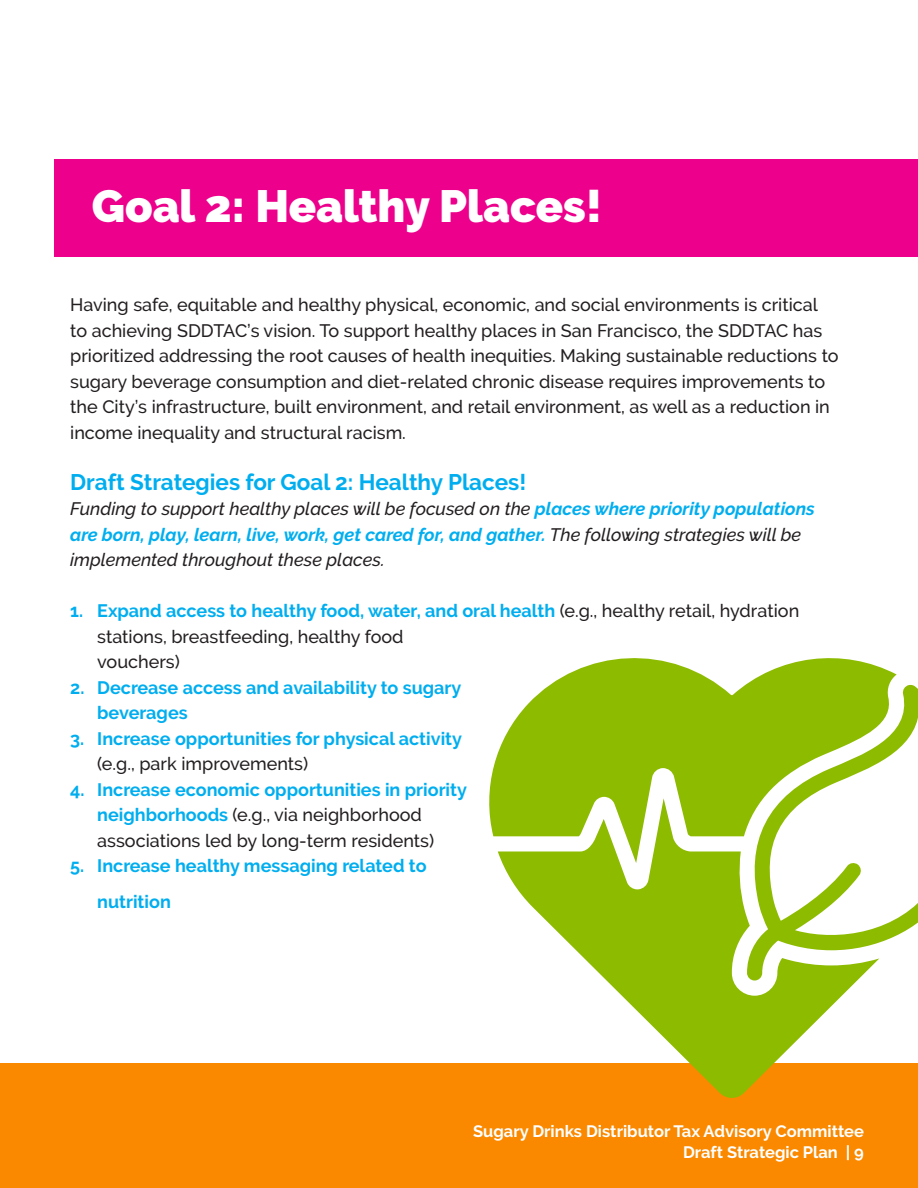
<style>
.page{position:relative;width:918px;height:1188px;background:#fff}
.page>*{position:absolute;margin:0;border:0;box-sizing:border-box;transform-origin:0 0}
.t1{font:900 45px "Raleway";color:#fff}
.t2{font:700 22.5px "Raleway";color:#00aeef}
.t3{font:500 18px/25.5px "Raleway";color:#231f20}
.t4{font:italic 500 18px/25.5px "Raleway";color:#231f20}
.t5{font:700 18px/25.5px "Raleway";color:#00aeef}
.t6{font:700 16.5px "Raleway";color:#fff}
.t7{font:700 13.5px/15px "Raleway";color:#fff;text-align:right}
.s1{font-weight:700;color:#00aeef}
.s2{font-weight:500;color:#231f20}
</style>
<div class="page">
<div style="left:0;top:1064px;width:918px;height:124px;background:#fa8900"></div>
<div style="left:54px;top:159px;width:864px;height:97px;background:#ec008c"></div>
<svg style="left:879px;top:685px;width:39px;height:274px"></svg>
<svg style="left:489px;top:658px;width:408px;height:205px;fill:#8dbb00"></svg>
<svg style="left:498px;top:798px;width:381px;height:300px"></svg>
<p class="t1" style="left:92px;top:180px;width:512px">Goal 2: Healthy Places!</p>
<p class="t3" style="left:70px;top:292px;width:770px">Having safe, equitable and healthy physical, economic, and social environments is critical to achieving SDDTAC’s vision. To support healthy places in San Francisco, the SDDTAC has prioritized addressing the root causes of health inequities. Making sustainable reductions to sugary beverage consumption and diet-related chronic disease requires improvements to the City’s infrastructure, built environment, and retail environment, as well as a reduction in income inequality and structural racism.</p>
<p class="t2" style="left:70px;top:469px;width:458px">Draft Strategies for Goal 2: Healthy Places!</p>
<p class="t4" style="left:70px;top:496px;width:746px">Funding to support healthy places will be focused on the <span class="s1">places where priority populations are born, play, learn, live, work, get cared for, and gather.</span> The following strategies will be implemented throughout these places.</p>
<p class="t3" style="left:97px;top:598px;width:704px;text-indent:-27px"><span class="s1">1. Expand access to healthy food, water, and oral health</span> (e.g., healthy retail, hydration stations, breastfeeding, healthy food<br>vouchers)</p>
<p class="t5" style="left:97px;top:675px;width:366px;text-indent:-27px">2. Decrease access and availability to sugary beverages</p>
<p class="t5" style="left:97px;top:726px;width:366px;text-indent:-27px">3. Increase opportunities for physical activity <span class="s2">(e.g., park improvements)</span></p>
<p class="t3" style="left:97px;top:776px;width:371px;text-indent:-27px"><span class="s1">4. Increase economic opportunities in priority neighborhoods</span> (e.g., via neighborhood associations led by long-term residents)</p>
<p class="t5" style="left:97px;top:848px;width:331px;line-height:36px;text-indent:-27px">5. Increase healthy messaging related to nutrition</p>
<p class="t7" style="left:544px;top:1122px;width:321px">Sugary Drinks Distributor Tax Advisory Committee<br>Draft Strategic Plan | 9</p>
<p class="t6" style="left:473px;top:1122px;width:392px">Sugary Drinks Distributor Tax Advisory Committee</p>
<p class="t6" style="left:683px;top:1143px;width:182px">Draft Strategic Plan | 9</p>
</div>
